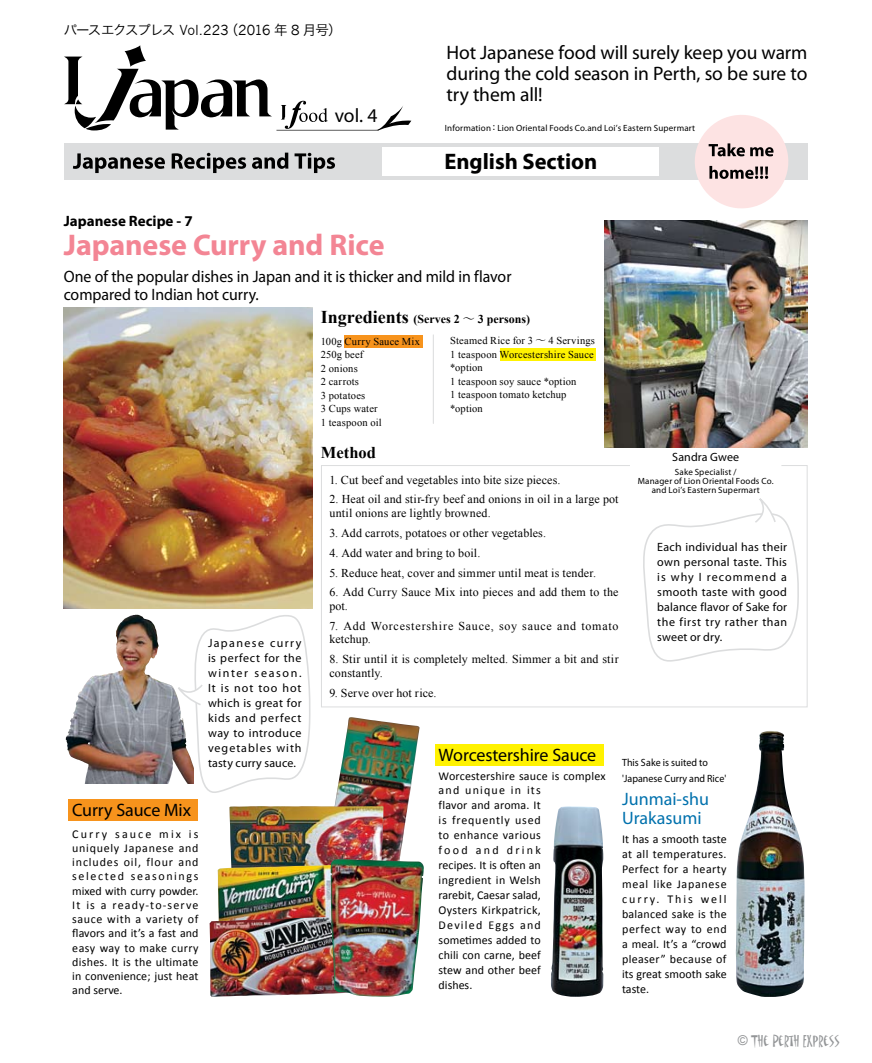
<style>
.page{position:relative;width:872px;height:1063px;background:#fff}
.page>*{position:absolute;margin:0;border:0;box-sizing:border-box;transform-origin:0 0}
.t1{font:700 30px "Myriad Pro";letter-spacing:-.005em;color:#f38594}
.t2{font:700 22.5px "Myriad Pro";color:#000}
.t3{font:19.5px/21px "Myriad Pro";letter-spacing:-.01em;color:#000;text-align:justify}
.t4{font:18px "Myriad Pro";letter-spacing:-.01em;color:#000}
.t5{font:18px/19.5px "Myriad Pro";color:#0071ad}
.t6{font:16.5px/18px "Myriad Pro";letter-spacing:-.005em;color:#000;scale:.96 1}
.t7{font:700 16.5px "Times New Roman";color:#000}
.t8{font:700 15px "Myriad Pro";color:#000}
.t9{font:13.5px "Hiragino Kaku W3 90 ms RKSJ H";letter-spacing:-.085em;color:#000}
.t10{font:13.5px "Matisse ITC";color:#939597}
.t11{font:12px/15px "Calibri";letter-spacing:.015em;color:#000;text-align:justify}
.t12{font:12px/13.5px "Times New Roman";letter-spacing:.015em;color:#000}
.t13{font:12px/15px "Myriad Pro";letter-spacing:.035em;color:#000;text-align:justify}
.t14{font:12px/13.5px "Times New Roman";letter-spacing:.065em;color:#000}
.t15{font:700 12px "Times New Roman";color:#000}
.t16{font:12px "Myriad Pro";letter-spacing:.01em;color:#000}
.t17{font:10.5px/13.5px "Times New Roman";letter-spacing:.02em;color:#000}
.t18{font:10.5px/16px "Myriad Pro";color:#000;scale:.95 1}
.t19{font:9px/9px "Myriad Pro";letter-spacing:.02em;color:#000;text-align:center}
.s1{font-family:"News Gothic"}
.s2{font-family:"Hiragino Min W3 90 ms RKSJ H"}
.s3{font-size:18px}
.s4{font-family:"Koz Min Pro";font-weight:400}
.s5{font-family:"Koz Min Pro"}
.s6{font-family:"Arial"}
</style>
<div class="page">
<div style="left:64px;top:143px;width:743px;height:37px;background:#dcddde"></div>
<img style="left:64px;top:307px;width:249px;height:301px">
<img style="left:66px;top:673px;width:105px;height:110px">
<svg style="left:73px;top:153px;width:262px;height:20px"></svg>
<img style="left:334px;top:717px;width:86px;height:142px">
<img style="left:229px;top:806px;width:154px;height:58px">
<img style="left:218px;top:864px;width:113px;height:52px">
<img style="left:209px;top:916px;width:122px;height:81px">
<img style="left:331px;top:859px;width:93px;height:138px">
<img style="left:551px;top:806px;width:52px;height:191px">
<img style="left:736px;top:731px;width:68px;height:266px">
<img style="left:604px;top:220px;width:203px;height:228px">
<svg style="left:643px;top:498px;width:156px;height:164px"></svg>
<svg style="left:171px;top:615px;width:140px;height:178px"></svg>
<div style="left:68px;top:799px;width:130px;height:22px;background:#f7931c"></div>
<div style="left:344px;top:335px;width:78px;height:13px;background:#f7931c"></div>
<div style="left:500px;top:348px;width:95px;height:13px;background:#fff200"></div>
<div style="left:435px;top:744px;width:169px;height:22px;background:#fff200"></div>
<div style="left:321px;top:465px;width:486px;height:242px;border:1px solid #dcddde"></div>
<div style="left:383px;top:148px;width:276px;height:28px;background:#fff"></div>
<svg style="left:124px;top:45px;width:22px;height:22px"></svg>
<hr style="left:433px;top:335px;width:1px;height:88px;background:#dcddde">
<svg style="left:64px;top:57px;width:347px;height:74px"></svg>
<svg style="left:695px;top:115px;width:94px;height:94px"></svg>
<p class="t9" style="left:64px;top:23px;width:279px">パースエクスプレス <span class="s1">Vol.223</span>（<span class="s1">2016</span> 年 <span class="s1">8</span> 月号）</p>
<h3 class="t3" style="left:335px;top:105px;width:44px">vol. 4</h3>
<p class="t8" style="left:64px;top:212px;width:130px">Japanese Recipe - 7</p>
<h1 class="t1" style="left:64px;top:225px;width:322px">Japanese Curry and Rice</h1>
<h3 class="t3" style="left:446px;top:41px;width:362px">Hot Japanese food will surely keep you warm during the cold season in Perth, so be sure to try them all!</h3>
<p class="t19" style="left:445px;top:123px;width:252px">Information<span class="s2">：</span>Lion Oriental Foods Co.and Loi’s Eastern Supermart</p>
<h2 class="t2" style="left:444px;top:146px;width:154px">English Section</h2>
<h3 class="t6" style="left:64px;top:267px;width:468px">One of the popular dishes in Japan and it is thicker and mild in flavor compared to Indian hot curry.</h3>
<p class="t13" style="left:208px;top:635px;width:95px">Japanese curry is perfect for the winter season.<br>It is not too hot which is great for kids and perfect way to introduce vegetables with tasty curry sauce.</p>
<h3 class="t4" style="left:72px;top:799px;width:120px">Curry Sauce Mix</h3>
<p class="t11" style="left:72px;top:826px;width:128px;line-height:14.2px">Curry sauce mix is uniquely Japanese and includes oil, flour and selected seasonings mixed with curry powder.<br>It is a ready-to-serve sauce with a variety of flavors and it’s a fast and easy way to make curry dishes. It is the ultimate in convenience; just heat and serve.</p>
<p class="t15" style="left:321px;top:310px;width:211px"><span class="s3">Ingredients</span> (Serves 2 <span class="s4">～</span> 3 persons)</p>
<p class="t17" style="left:321px;top:334px;width:101px">100g Curry Sauce Mix<br>250g beef<br>2 onions<br>2 carrots<br>3 potatoes<br>3 Cups water<br>1 teaspoon oil</p>
<p class="t17" style="left:450px;top:334px;width:146px">Steamed Rice for 3 <span class="s5">～</span> 4 Servings<br>1 teaspoon Worcestershire Sauce *option<br>1 teaspoon soy sauce *option<br>1 teaspoon tomato ketchup *option</p>
<h3 class="t7" style="left:321px;top:441px;width:56px">Method</h3>
<p class="t12" style="left:329px;top:473px;width:233px">1. Cut beef and vegetables into bite size pieces.</p>
<p class="t12" style="left:329px;top:492px;width:291px">2. Heat oil and stir-fry beef and onions in oil in a large pot until onions are lightly browned.</p>
<p class="t12" style="left:329px;top:526px;width:218px">3. Add carrots, potatoes or other vegetables.</p>
<p class="t12" style="left:329px;top:546px;width:152px">4. Add water and bring to boil.</p>
<p class="t12" style="left:329px;top:566px;width:268px">5. Reduce heat, cover and simmer until meat is tender.</p>
<p class="t12" style="left:329px;top:585px;width:291px">6. Add Curry Sauce Mix into pieces and add them to the pot.</p>
<p class="t14" style="left:329px;top:619px;width:291px">7. Add Worcestershire Sauce, soy sauce and tomato ketchup.</p>
<p class="t12" style="left:329px;top:652px;width:291px">8. Stir until it is completely melted. Simmer a bit and stir constantly.</p>
<p class="t12" style="left:329px;top:686px;width:109px">9. Serve over hot rice.</p>
<p class="t16" style="left:672px;top:450px;width:68px">Sandra Gwee</p>
<p class="t19" style="left:638px;top:468px;width:137px">Sake Specialist /<br>Manager of Lion Oriental Foods Co. and Loi’s Eastern Supermart</p>
<p class="t13" style="left:657px;top:539px;width:131px">Each individual has their own personal taste. This is why I recommend a smooth taste with good balance flavor of Sake for the first try rather than sweet or dry.</p>
<h3 class="t4" style="left:438px;top:744px;width:159px">Worcestershire Sauce</h3>
<p class="t11" style="left:438px;top:768px;width:168px;text-align:left">Worcestershire sauce is complex and unique in its<br>flavor and aroma. It<br>is frequently used<br>to enhance various<br>food and drink<br>recipes. It is often an<br>ingredient in Welsh<br>rarebit, Caesar salad,<br>Oysters Kirkpatrick,<br>Deviled Eggs and<br>sometimes added to<br>chili con carne, beef<br>stew and other beef<br>dishes.</p>
<p class="t18" style="left:622px;top:754px;width:111px">This Sake is suited to 'Japanese Curry and Rice'</p>
<h3 class="t5" style="left:622px;top:789px;width:89px">Junmai-shu<br>Urakasumi</h3>
<p class="t11" style="left:622px;top:831px;width:106px">It has a smooth taste at all temperatures.<br>Perfect for a hearty meal like Japanese curry. This well balanced sake is the perfect way to end a meal. It’s a “crowd pleaser” because of its great smooth sake taste.</p>
<p class="t10" style="left:738px;top:1032px;width:104px"><span class="s6">©</span> THE PERTH EXPRESS</p>
</div>
